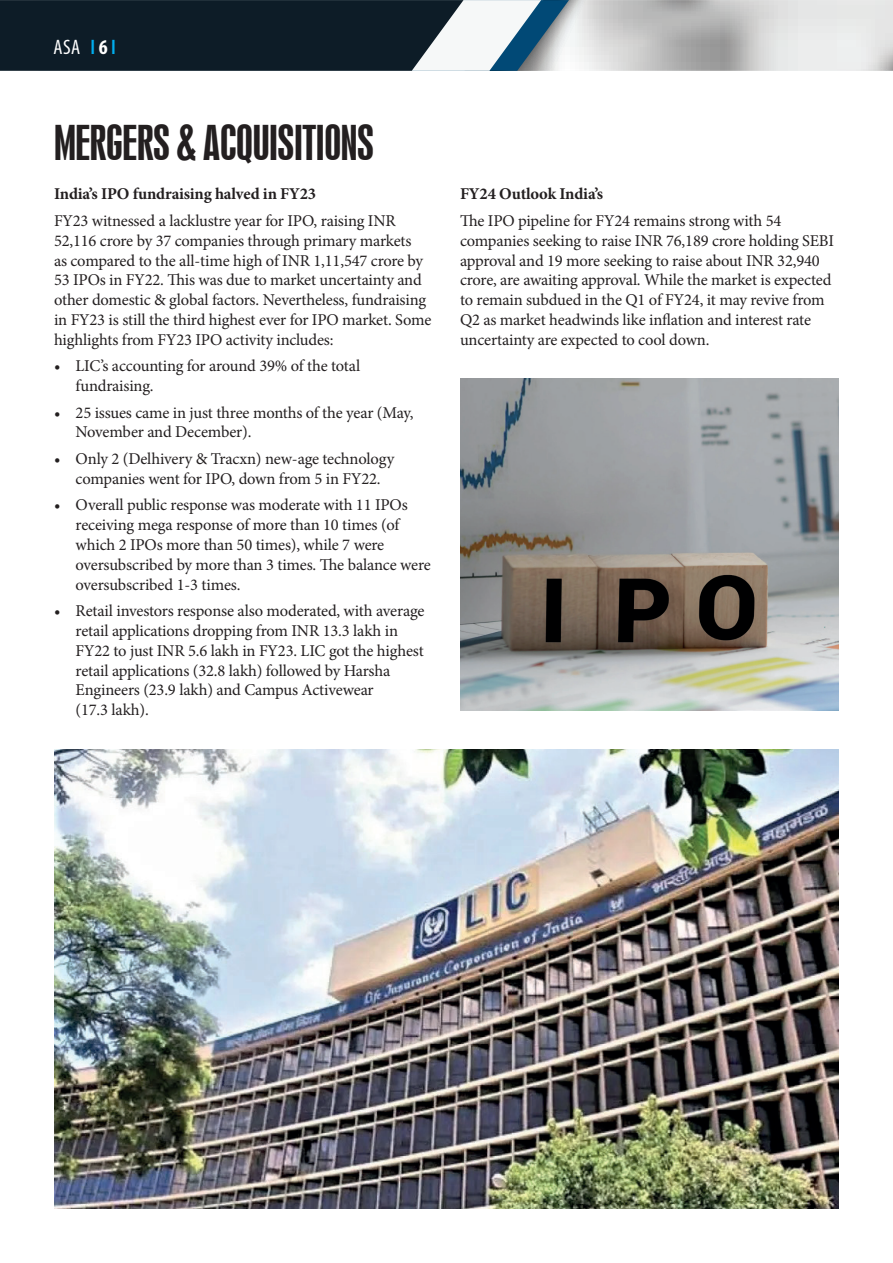
<style>
.page{position:relative;width:893px;height:1263px;background:#fff}
.page>*{position:absolute;margin:0;border:0;box-sizing:border-box;transform-origin:0 0}
.t1{font:45px "Swiss 924 BT Regular B";letter-spacing:-.01em;color:#231f20}
.t2{font:condensed 21px "Myriad Pro";color:#fff}
.t3{font:16.5px/19.8px "Minion Pro";letter-spacing:-.01em;color:#231f20}
.t4{font:700 16.5px "Minion Pro";letter-spacing:-.01em;color:#231f20}
.s1{font-weight:600;color:#00aeef}
.s2{font-weight:700}
</style>
<div class="page">
<svg style="left:0;top:0;width:893px;height:71px;background:#6d777e"></svg>
<img style="left:461px;top:378px;width:377px;height:333px">
<img style="left:54px;top:750px;width:784px;height:459px">
<p class="t2" style="left:54px;top:34px;width:64px">ASA <span class="s1">I</span><span class="s2">6</span><span class="s1">I</span></p>
<h1 class="t1" style="left:54px;top:115px;width:321px">MERGERS &amp; ACQUISITIONS</h1>
<p class="t4" style="left:54px;top:182px;width:264px">India’s IPO fundraising halved in FY23</p>
<p class="t3" style="left:54px;top:211px;width:379px">FY23 witnessed a lacklustre year for IPO, raising INR 52,116 crore by 37 companies through primary markets<br>as compared to the all-time high of INR 1,11,547 crore by 53 IPOs in FY22. This was due to market uncertainty and other domestic &amp; global factors. Nevertheless, fundraising in FY23 is still the third highest ever for IPO market. Some highlights from FY23 IPO activity includes:</p>
<p class="t3" style="left:76px;top:356px;width:286px;text-indent:-22px">• LIC’s accounting for around 39% of the total fundraising.</p>
<p class="t3" style="left:76px;top:403px;width:339px;text-indent:-22px">• 25 issues came in just three months of the year (May,<br>November and December).</p>
<p class="t3" style="left:54px;top:449px;width:342px;text-align:center">• Only 2 (Delhivery &amp; Tracxn) new-age technology companies went for IPO, down from 5 in FY22.</p>
<p class="t3" style="left:76px;top:495px;width:357px;text-indent:-22px">• Overall public response was moderate with 11 IPOs receiving mega response of more than 10 times (of which 2 IPOs more than 50 times), while 7 were oversubscribed by more than 3 times. The balance were oversubscribed 1-3 times.</p>
<p class="t3" style="left:76px;top:601px;width:350px;text-indent:-22px">• Retail investors response also moderated, with average retail applications dropping from INR 13.3 lakh in FY22 to just INR 5.6 lakh in FY23. LIC got the highest retail applications (32.8 lakh) followed by Harsha Engineers (23.9 lakh) and Campus Activewear<br>(17.3 lakh).</p>
<p class="t4" style="left:460px;top:182px;width:145px">FY24 Outlook India’s</p>
<p class="t3" style="left:460px;top:211px;width:376px">The IPO pipeline for FY24 remains strong with 54 companies seeking to raise INR 76,189 crore holding SEBI approval and 19 more seeking to raise about INR 32,940 crore, are awaiting approval. While the market is expected to remain subdued in the Q1 of FY24, it may revive from Q2 as market headwinds like inflation and interest rate uncertainty are expected to cool down.</p>
</div>
